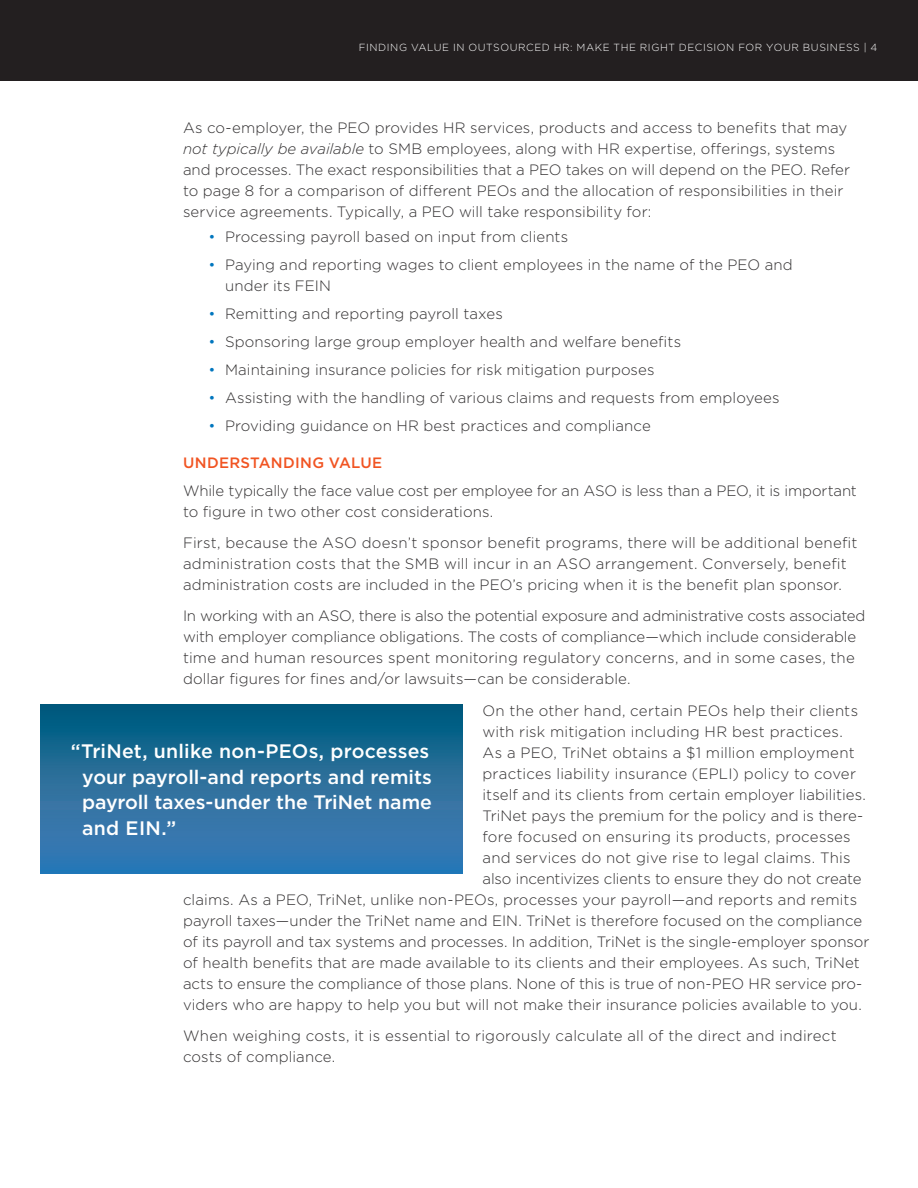
<style>
.page{position:relative;width:918px;height:1188px;background:#fff}
.page>*{position:absolute;margin:0;border:0;box-sizing:border-box;transform-origin:0 0}
.t1{font:500 19.5px/25.5px "Gotham";color:#fff}
.t2{font:300 15px/21px "Gotham";letter-spacing:.005em;color:#312f30}
.t3{font:500 15px "Gotham";letter-spacing:.02em;color:#f15422}
.t4{font:300 10.35px "Gotham";letter-spacing:.055em;color:#fff}
.s1{font-style:italic}
.s2{color:#0076be}
</style>
<div class="page">
<div style="left:0;top:0;width:918px;height:81px;background:#231f20"></div>
<svg style="left:40px;top:705px;width:422px;height:169px;background:#236d9c"></svg>
<p class="t4" style="left:359px;top:41px;width:520px">FINDING VALUE IN OUTSOURCED HR: MAKE THE RIGHT DECISION FOR YOUR BUSINESS | 4</p>
<p class="t2" style="left:183px;top:117px;width:668px">As co-employer, the PEO provides HR services, products and access to benefits that may <span class="s1">not typically be available</span> to SMB employees, along with HR expertise, offerings, systems and processes. The exact responsibilities that a PEO takes on will depend on the PEO. Refer to page 8 for a comparison of different PEOs and the allocation of responsibilities in their service agreements. Typically, a PEO will take responsibility for:</p>
<p class="t2" style="left:209px;top:226px;width:361px"><span class="s2">•</span> Processing payroll based on input from clients</p>
<p class="t2" style="left:225px;top:254px;width:569px;text-indent:-16px"><span class="s2">•</span> Paying and reporting wages to client employees in the name of the PEO and under its FEIN</p>
<p class="t2" style="left:209px;top:303px;width:296px"><span class="s2">•</span> Remitting and reporting payroll taxes</p>
<p class="t2" style="left:209px;top:331px;width:474px"><span class="s2">•</span> Sponsoring large group employer health and welfare benefits</p>
<p class="t2" style="left:209px;top:359px;width:447px"><span class="s2">•</span> Maintaining insurance policies for risk mitigation purposes</p>
<p class="t2" style="left:209px;top:387px;width:573px"><span class="s2">•</span> Assisting with the handling of various claims and requests from employees</p>
<p class="t2" style="left:209px;top:415px;width:444px"><span class="s2">•</span> Providing guidance on HR best practices and compliance</p>
<p class="t3" style="left:183px;top:453px;width:201px">UNDERSTANDING VALUE</p>
<p class="t2" style="left:183px;top:480px;width:675px">While typically the face value cost per employee for an ASO is less than a PEO, it is important to figure in two other cost considerations.</p>
<p class="t2" style="left:183px;top:532px;width:676px">First, because the ASO doesn’t sponsor benefit programs, there will be additional benefit administration costs that the SMB will incur in an ASO arrangement. Conversely, benefit administration costs are included in the PEO’s pricing when it is the benefit plan sponsor.</p>
<p class="t2" style="left:183px;top:605px;width:684px">In working with an ASO, there is also the potential exposure and administrative costs associated with employer compliance obligations. The costs of compliance—which include considerable time and human resources spent monitoring regulatory concerns, and in some cases, the dollar figures for fines and/or lawsuits—can be considerable.</p>
<p class="t2" style="left:482px;top:699px;width:377px">On the other hand, certain PEOs help their clients</p>
<p class="t2" style="left:482px;top:720px;width:362px">with risk mitigation including HR best practices.</p>
<p class="t2" style="left:482px;top:741px;width:374px">As a PEO, TriNet obtains a $1 million employment</p>
<p class="t2" style="left:482px;top:762px;width:375px">practices liability insurance (EPLI) policy to cover</p>
<p class="t2" style="left:482px;top:783px;width:385px">itself and its clients from certain employer liabilities.</p>
<p class="t2" style="left:482px;top:804px;width:382px">TriNet pays the premium for the policy and is there-</p>
<p class="t2" style="left:482px;top:825px;width:370px">fore focused on ensuring its products, processes</p>
<p class="t2" style="left:482px;top:846px;width:370px">and services do not give rise to legal claims. This</p>
<p class="t2" style="left:482px;top:867px;width:380px">also incentivizes clients to ensure they do not create</p>
<p class="t2" style="left:183px;top:888px;width:676px">claims. As a PEO, TriNet, unlike non-PEOs, processes your payroll—and reports and remits</p>
<p class="t2" style="left:183px;top:909px;width:681px">payroll taxes—under the TriNet name and EIN. TriNet is therefore focused on the compliance</p>
<p class="t2" style="left:183px;top:930px;width:688px">of its payroll and tax systems and processes. In addition, TriNet is the single-employer sponsor</p>
<p class="t2" style="left:183px;top:951px;width:678px">of health benefits that are made available to its clients and their employees. As such, TriNet</p>
<p class="t2" style="left:183px;top:972px;width:681px">acts to ensure the compliance of those plans. None of this is true of non-PEO HR service pro-</p>
<p class="t2" style="left:183px;top:993px;width:680px">viders who are happy to help you but will not make their insurance policies available to you.</p>
<p class="t2" style="left:183px;top:1025px;width:655px">When weighing costs, it is essential to rigorously calculate all of the direct and indirect costs of compliance.</p>
<h1 class="t1" style="left:82px;top:738px;width:351px;text-indent:-11px">“TriNet, unlike non-PEOs, processes your payroll-and reports and remits payroll taxes-under the TriNet name and EIN.”</h1>
</div>
